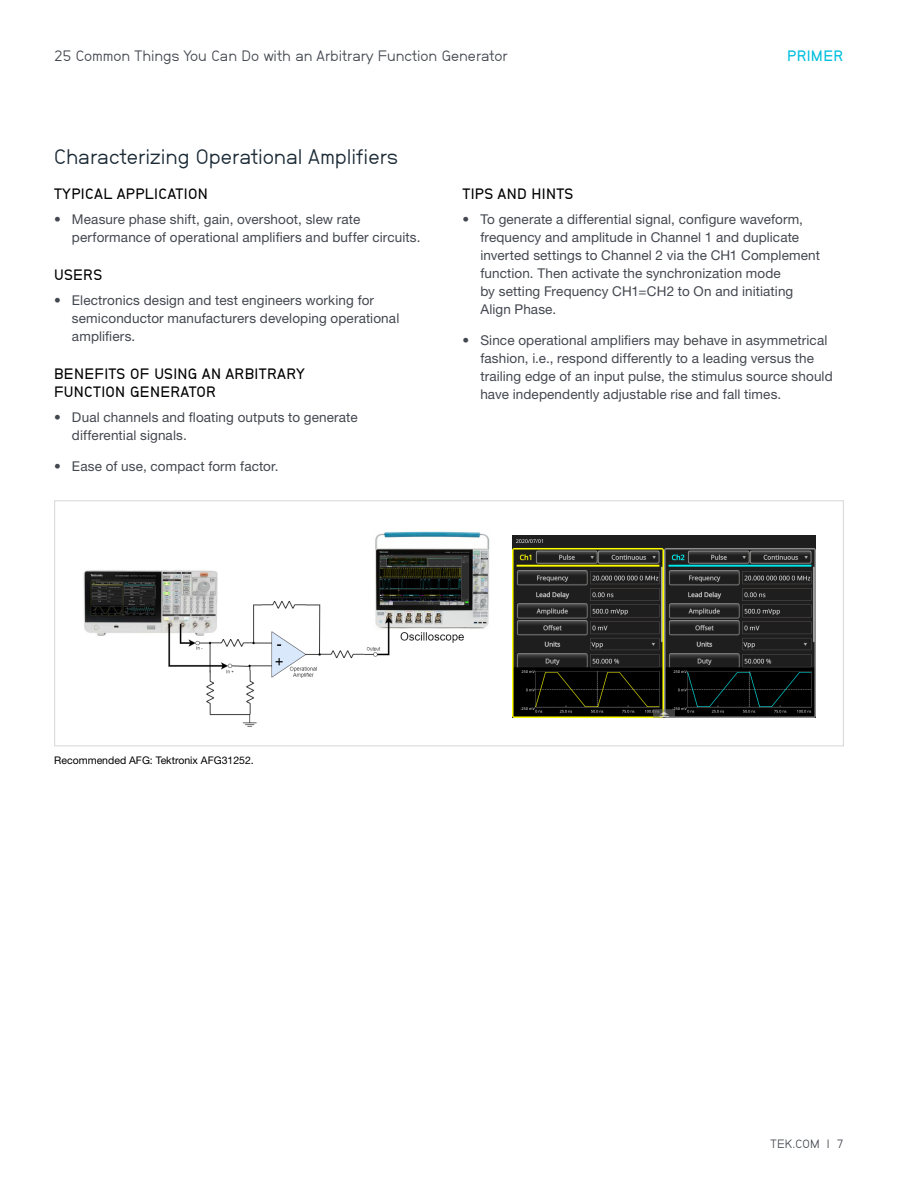
<style>
.page{position:relative;width:918px;height:1188px;background:#fff}
.page>*{position:absolute;margin:0;border:0;box-sizing:border-box;transform-origin:0 0}
.t1{font:21px "Neubau Grotesk Nor";color:#1b2a35}
.t2{font:15px/18px "Neubau Grotesk Hal";letter-spacing:.02em;color:#000}
.t3{font:15px "Neubau Grotesk Nor";color:#43474f}
.t4{font:15px "Neubau Grotesk Hal";letter-spacing:.02em;color:#00bfdf}
.t5{font:13.5px/18px "Helvetica Neue LT Std";letter-spacing:.01em;color:#43474f}
.t6{font:12px "Neubau Grotesk Nor";letter-spacing:.015em;color:#43474f}
.t7{font:10.5px "Helvetica Neue LT Std";color:#000}
</style>
<div class="page">
<img style="left:83px;top:531px;width:407px;height:195px">
<img style="left:513px;top:536px;width:302px;height:181px">
<div style="left:54px;top:500px;width:790px;height:246px;border:1px solid #d5d7d8"></div>
<p class="t3" style="left:54px;top:47px;width:455px">25 Common Things You Can Do with an Arbitrary Function Generator</p>
<p class="t4" style="left:787px;top:46px;width:58px">PRIMER</p>
<h1 class="t1" style="left:54px;top:144px;width:346px">Characterizing Operational Amplifiers</h1>
<p class="t2" style="left:54px;top:184px;width:155px">TYPICAL APPLICATION</p>
<p class="t5" style="left:72px;top:210px;width:350px;text-indent:-18px">• Measure phase shift, gain, overshoot, slew rate performance of operational amplifiers and buffer circuits.</p>
<p class="t2" style="left:54px;top:265px;width:50px">USERS</p>
<p class="t5" style="left:72px;top:291px;width:329px;text-indent:-18px">• Electronics design and test engineers working for semiconductor manufacturers developing operational amplifiers.</p>
<p class="t2" style="left:54px;top:364px;width:252px">BENEFITS OF USING AN ARBITRARY<br>FUNCTION GENERATOR</p>
<p class="t5" style="left:72px;top:408px;width:287px;text-indent:-18px">• Dual channels and floating outputs to generate differential signals.</p>
<p class="t5" style="left:54px;top:457px;width:226px">• Ease of use, compact form factor.</p>
<p class="t2" style="left:462px;top:184px;width:112px">TIPS AND HINTS</p>
<p class="t5" style="left:480px;top:210px;width:341px;text-indent:-18px">• To generate a differential signal, configure waveform, frequency and amplitude in Channel 1 and duplicate inverted settings to Channel 2 via the CH1 Complement function. Then activate the synchronization mode<br>by setting Frequency CH1=CH2 to On and initiating Align Phase.</p>
<p class="t5" style="left:480px;top:331px;width:354px;text-indent:-18px">• Since operational amplifiers may behave in asymmetrical fashion, i.e., respond differently to a leading versus the trailing edge of an input pulse, the stimulus source should have independently adjustable rise and fall times.</p>
<p class="t7" style="left:54px;top:754px;width:201px">Recommended AFG: Tektronix AFG31252.</p>
<p class="t6" style="left:770px;top:1137px;width:75px">TEK.COM | 7</p>
</div>
